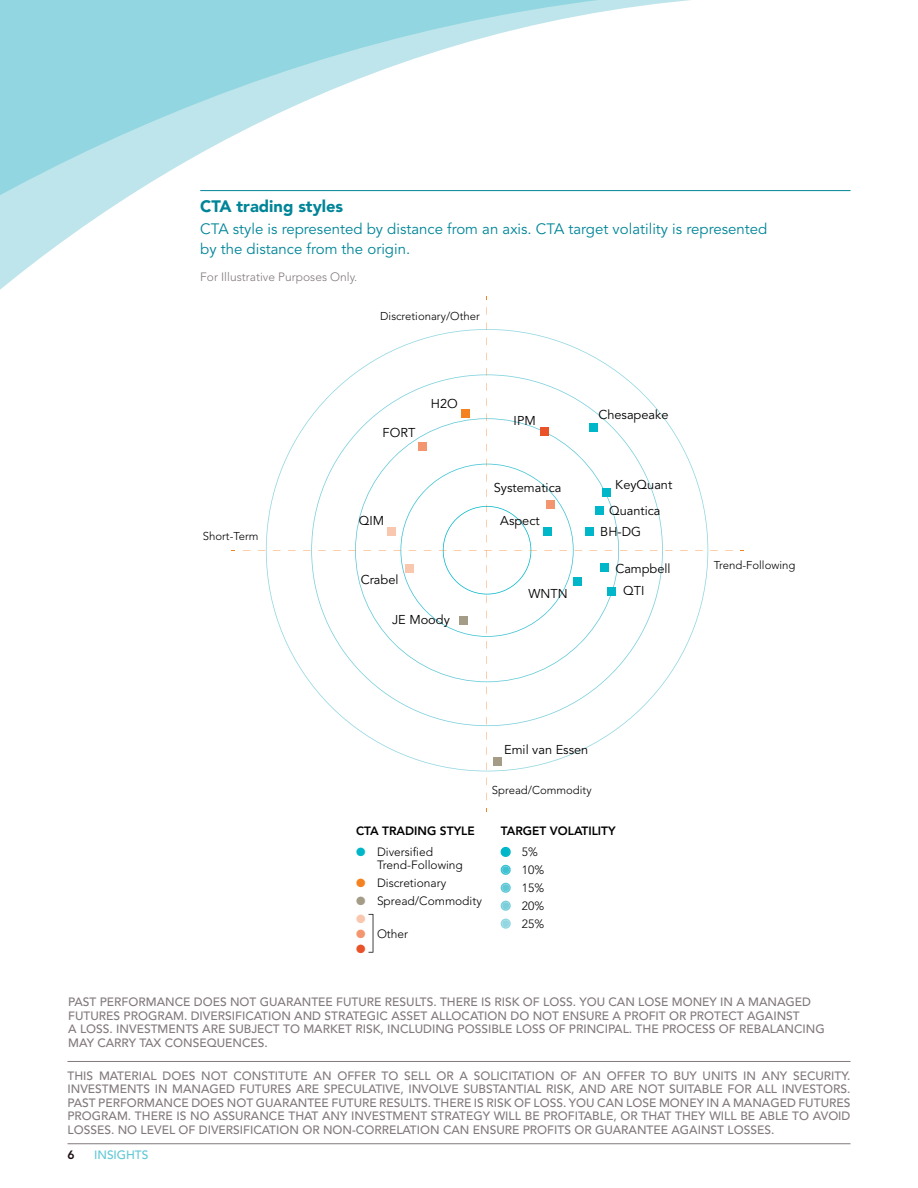
<style>
.page{position:relative;width:918px;height:1188px;background:#fff}
.page>*{position:absolute;margin:0;border:0;box-sizing:border-box;transform-origin:0 0}
.t1{font:900 16.5px "Avenir LT Std";color:#008598}
.t2{font:15px/19.5px "Avenir LT Std";color:#008598}
.t3{font:12.75px "Avenir LT Std";color:#000}
.t4{font:500 12px/13.5px "Avenir LT Std";color:#82797d;text-align:justify}
.t5{font:300 12px/13.5px "Avenir LT Std";color:#000}
.t6{font:800 12px "Avenir LT Std";color:#000}
.t7{font:300 12px "Avenir LT Std";color:#82797d}
.t8{font:500 12px "Avenir LT Std";letter-spacing:-.005em;color:#60c8d6}
.t9{font:800 12px "Avenir LT Std";color:#1a0b12}
.t10{font:12px "Zapf Dingbats ITC";color:#f9c7ae}
.t11{font:12px "Zapf Dingbats ITC";color:#ea5329}
.t12{font:300 11.4px "Avenir LT Std";color:#000}
.s1{color:#00b7c9}
.s2{color:#f58220}
.s3{color:#a49c87}
.s4{color:#f3956f}
.s5{color:#3ec2d2}
.s6{color:#61c8d6}
.s7{color:#7acfdb}
.s8{color:#91d6e0}
</style>
<div class="page">
<hr style="left:68px;top:1143px;width:782px;height:1px;background:#82797d">
<hr style="left:68px;top:1061px;width:782px;height:1px;background:#82797d">
<svg style="left:0;top:0;width:851px;height:290px"></svg>
<svg style="left:369px;top:914px;width:4px;height:39px"></svg>
<svg style="left:266px;top:329px;width:442px;height:442px"></svg>
<svg style="left:311px;top:374px;width:352px;height:352px"></svg>
<svg style="left:355px;top:418px;width:264px;height:264px"></svg>
<svg style="left:394px;top:459px;width:188px;height:190px"></svg>
<div style="left:494px;top:758px;width:8px;height:8px;background:#a49c87"></div>
<div style="left:405px;top:564px;width:8px;height:8px;background:#f9c7ae"></div>
<div style="left:595px;top:507px;width:8px;height:8px;background:#00b7c9"></div>
<div style="left:602px;top:489px;width:9px;height:8px;background:#00b7c9"></div>
<div style="left:608px;top:587px;width:8px;height:9px;background:#00b7c9"></div>
<div style="left:600px;top:564px;width:8px;height:8px;background:#00b7c9"></div>
<div style="left:388px;top:528px;width:8px;height:8px;background:#f9c7ae"></div>
<div style="left:419px;top:443px;width:8px;height:8px;background:#f3956f"></div>
<div style="left:589px;top:423px;width:8px;height:8px;background:#00b7c9"></div>
<div style="left:461px;top:409px;width:9px;height:8px;background:#f58220"></div>
<svg style="left:501px;top:847px;width:10px;height:10px"></svg>
<svg style="left:501px;top:865px;width:10px;height:10px"></svg>
<svg style="left:501px;top:883px;width:10px;height:10px"></svg>
<svg style="left:501px;top:901px;width:10px;height:10px"></svg>
<svg style="left:501px;top:919px;width:10px;height:10px"></svg>
<div style="left:547px;top:500px;width:8px;height:9px;background:#f3956f"></div>
<div style="left:540px;top:427px;width:8px;height:8px;background:#ea5329"></div>
<div style="left:585px;top:527px;width:9px;height:8px;background:#00b7c9"></div>
<div style="left:544px;top:528px;width:8px;height:8px;background:#00b7c9"></div>
<div style="left:573px;top:577px;width:8px;height:9px;background:#00b7c9"></div>
<div style="left:459px;top:616px;width:8px;height:9px;background:#a49c87"></div>
<hr style="left:200px;top:190px;width:650px;height:1px;background:#008598">
<h1 class="t1" style="left:200px;top:196px;width:145px">CTA trading styles</h1>
<p class="t2" style="left:200px;top:220px;width:569px">CTA style is represented by distance from an axis. CTA target volatility is represented by the distance from the origin.</p>
<p class="t7" style="left:200px;top:270px;width:159px">For Illustrative Purposes Only.</p>
<p class="t12" style="left:203px;top:530px;width:57px">Short-Term</p>
<p class="t12" style="left:380px;top:310px;width:101px">Discretionary/Other</p>
<p class="t3" style="left:383px;top:426px;width:34px">FORT</p>
<p class="t3" style="left:431px;top:396px;width:28px">H2O</p>
<p class="t3" style="left:359px;top:514px;width:27px">QIM</p>
<p class="t3" style="left:361px;top:573px;width:39px">Crabel</p>
<p class="t3" style="left:392px;top:612px;width:59px">JE Moody</p>
<p class="t3" style="left:514px;top:413px;width:24px">IPM</p>
<p class="t3" style="left:494px;top:480px;width:69px">Systematica</p>
<p class="t3" style="left:500px;top:514px;width:41px">Aspect</p>
<p class="t3" style="left:528px;top:586px;width:41px">WNTN</p>
<p class="t3" style="left:598px;top:407px;width:72px">Chesapeake</p>
<p class="t3" style="left:615px;top:478px;width:59px">KeyQuant</p>
<p class="t3" style="left:609px;top:504px;width:53px">Quantica</p>
<p class="t3" style="left:600px;top:524px;width:42px">BH-DG</p>
<p class="t3" style="left:615px;top:561px;width:57px">Campbell</p>
<p class="t3" style="left:623px;top:584px;width:23px">QTI</p>
<p class="t12" style="left:714px;top:559px;width:83px">Trend-Following</p>
<p class="t3" style="left:504px;top:743px;width:86px">Emil van Essen</p>
<p class="t12" style="left:492px;top:783px;width:101px">Spread/Commodity</p>
<p class="t6" style="left:356px;top:823px;width:120px">CTA TRADING STYLE</p>
<p class="t5" style="left:377px;top:845px;width:87px;text-indent:-21px"><span class="s1">●</span> Diversified<br>Trend-Following</p>
<p class="t5" style="left:356px;top:876px;width:92px"><span class="s2">●</span> Discretionary</p>
<p class="t5" style="left:356px;top:894px;width:127px"><span class="s3">●</span> Spread/Commodity</p>
<p class="t10" style="left:356px;top:913px;width:11px">●</p>
<p class="t5" style="left:356px;top:927px;width:54px"><span class="s4">●</span> Other</p>
<p class="t11" style="left:356px;top:943px;width:11px">●</p>
<p class="t6" style="left:501px;top:824px;width:116px">TARGET VOLATILITY</p>
<p class="t5" style="left:501px;top:845px;width:38px"><span class="s1">●</span> 5%</p>
<p class="t5" style="left:501px;top:863px;width:45px"><span class="s5">●</span> 10%</p>
<p class="t5" style="left:501px;top:881px;width:45px"><span class="s6">●</span> 15%</p>
<p class="t5" style="left:501px;top:899px;width:45px"><span class="s7">●</span> 20%</p>
<p class="t5" style="left:501px;top:917px;width:45px"><span class="s8">●</span> 25%</p>
<p class="t4" style="left:68px;top:996px;width:758px;text-align:left">PAST PERFORMANCE DOES NOT GUARANTEE FUTURE RESULTS. THERE IS RISK OF LOSS. YOU CAN LOSE MONEY IN A MANAGED FUTURES PROGRAM. DIVERSIFICATION AND STRATEGIC ASSET ALLOCATION DO NOT ENSURE A PROFIT OR PROTECT AGAINST<br>A LOSS. INVESTMENTS ARE SUBJECT TO MARKET RISK, INCLUDING POSSIBLE LOSS OF PRINCIPAL. THE PROCESS OF REBALANCING MAY CARRY TAX CONSEQUENCES.</p>
<p class="t4" style="left:68px;top:1069px;width:785px">THIS MATERIAL DOES NOT CONSTITUTE AN OFFER TO SELL OR A SOLICITATION OF AN OFFER TO BUY UNITS IN ANY SECURITY.<br>INVESTMENTS IN MANAGED FUTURES ARE SPECULATIVE, INVOLVE SUBSTANTIAL RISK, AND ARE NOT SUITABLE FOR ALL INVESTORS.<br>PAST PERFORMANCE DOES NOT GUARANTEE FUTURE RESULTS. THERE IS RISK OF LOSS. YOU CAN LOSE MONEY IN A MANAGED FUTURES PROGRAM. THERE IS NO ASSURANCE THAT ANY INVESTMENT STRATEGY WILL BE PROFITABLE, OR THAT THEY WILL BE ABLE TO AVOID LOSSES. NO LEVEL OF DIVERSIFICATION OR NON-CORRELATION CAN ENSURE PROFITS OR GUARANTEE AGAINST LOSSES.</p>
<p class="t9" style="left:68px;top:1148px;width:9px">6</p>
<p class="t8" style="left:94px;top:1148px;width:56px">INSIGHTS</p>
</div>
